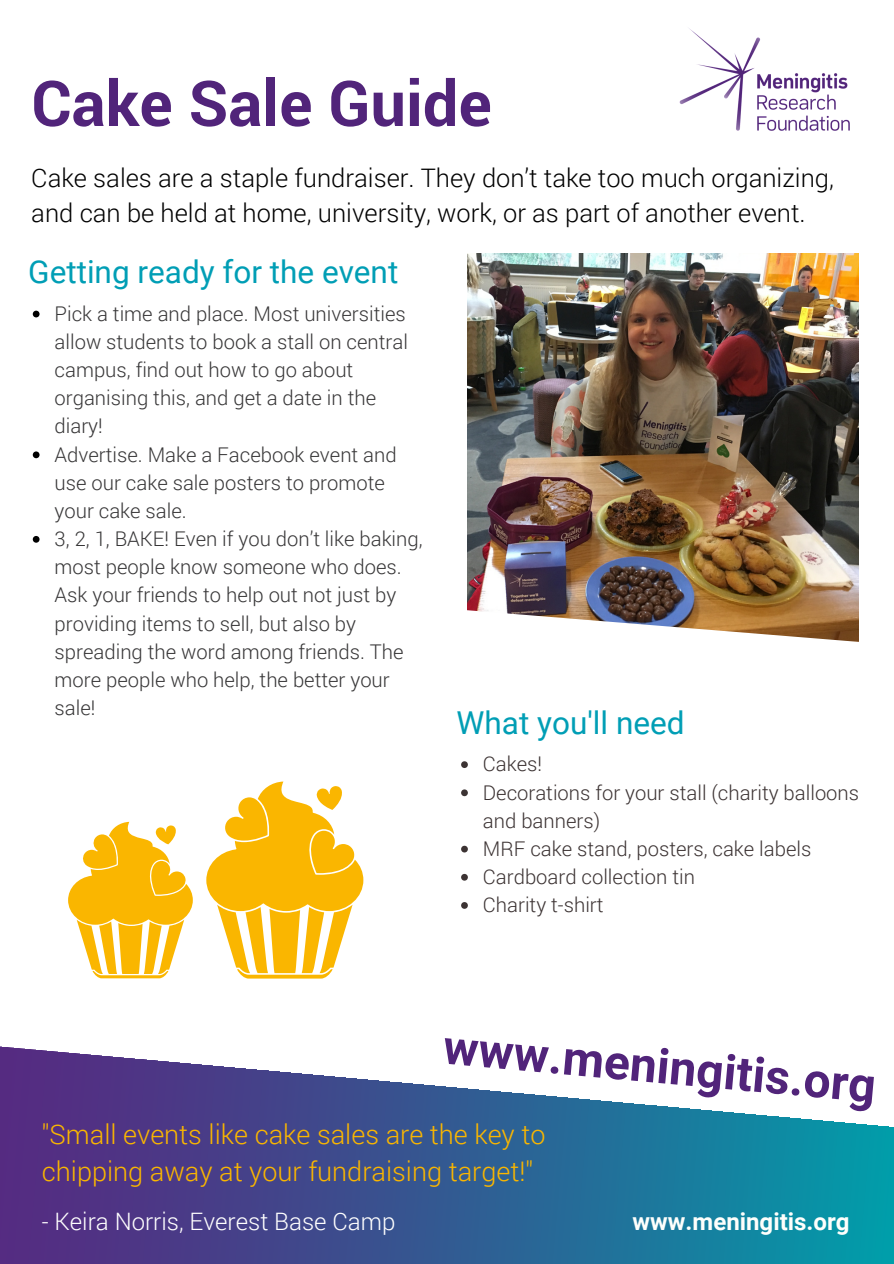
<style>
.page{position:relative;width:894px;height:1264px;background:#fff}
.page>*{position:absolute;margin:0;border:0;box-sizing:border-box;transform-origin:0 0}
.t1{font:700 63px "Roboto";color:#51247a}
.t2{font:700 48px "Roboto";color:#51247a}
.t3{font:31.5px "Roboto";color:#009eb5}
.t4{font:300 27px/37.2px "Roboto";color:#fab600}
.t5{font:300 25.5px/35px "Roboto";color:#000}
.t6{font:300 24px "Roboto";color:#fff}
.t7{font:700 24px "Roboto";color:#fefffc}
.t8{font:300 20.25px/28.2px "Roboto";color:#373637}
.t9{font:300 20.25px/28.2px "Roboto";color:#3c3333}
</style>
<div class="page">
<svg style="left:33px;top:311px;width:7px;height:6px"></svg>
<svg style="left:33px;top:451px;width:7px;height:7px"></svg>
<svg style="left:33px;top:536px;width:7px;height:6px"></svg>
<svg style="left:461px;top:761px;width:6px;height:7px"></svg>
<svg style="left:461px;top:789px;width:6px;height:7px"></svg>
<svg style="left:461px;top:845px;width:6px;height:7px"></svg>
<svg style="left:461px;top:873px;width:6px;height:7px"></svg>
<svg style="left:461px;top:902px;width:6px;height:6px"></svg>
<img style="left:0;top:1046px;width:893px;height:217px">
<img style="left:679px;top:28px;width:171px;height:103px">
<img style="left:467px;top:254px;width:390px;height:356px">
<svg style="left:467px;top:610px;width:392px;height:32px"></svg>
<svg style="left:68px;top:821px;width:125px;height:157px"></svg>
<svg style="left:206px;top:781px;width:157px;height:197px"></svg>
<h1 class="t1" style="left:31px;top:60px;width:462px">Cake Sale Guide</h1>
<p class="t5" style="left:31px;top:159px;width:804px">Cake sales are a staple fundraiser. They don’t take too much organizing, and can be held at home, university, work, or as part of another event.</p>
<h3 class="t3" style="left:28px;top:254px;width:371px">Getting ready for the event</h3>
<p class="t8" style="left:55px;top:299px;width:369px">Pick a time and place. Most universities allow students to book a stall on central campus, find out how to go about organising this, and get a date in the diary!<br>Advertise. Make a Facebook event and use our cake sale posters to promote your cake sale.<br>3, 2, 1, BAKE! Even if you don’t like baking, most people know someone who does.<br>Ask your friends to help out not just by providing items to sell, but also by spreading the word among friends. The more people who help, the better your sale!</p>
<h3 class="t3" style="left:456px;top:705px;width:229px">What you'll need</h3>
<p class="t9" style="left:483px;top:749px;width:377px">Cakes!<br>Decorations for your stall (charity balloons and banners)<br>MRF cake stand, posters, cake labels<br>Cardboard collection tin<br>Charity t-shirt</p>
<h2 class="t2" style="left:445px;top:1019px;width:435px;rotate:5deg">www.meningitis.org</h2>
<h3 class="t4" style="left:42px;top:1114px;width:505px">"Small events like cake sales are the key to chipping away at your fundraising target!"</h3>
<p class="t6" style="left:42px;top:1204px;width:355px">- Keira Norris, Everest Base Camp</p>
<p class="t7" style="left:632px;top:1207px;width:218px">www.meningitis.org</p>
</div>
